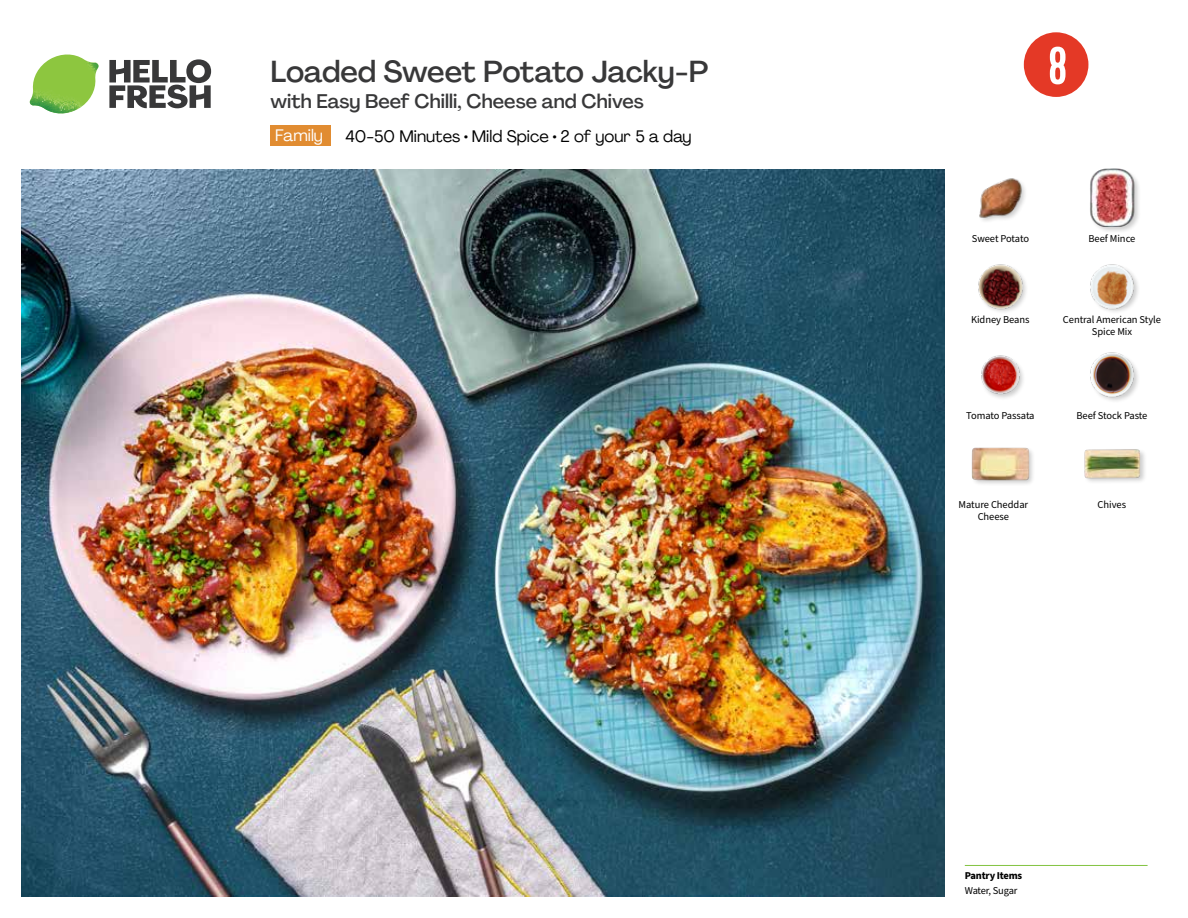
<style>
.page{position:relative;width:1188px;height:918px;background:#fff}
.page>*{position:absolute;margin:0;border:0;box-sizing:border-box;transform-origin:0 0}
.t1{font:54px "Kapra";color:#fff}
.t2{font:500 30px "Agrandir";letter-spacing:-.01em;color:#383839}
.t3{font:500 19.5px "Agrandir";color:#383839}
.t4{font:16.5px "Agrandir";color:#000}
.t5{font:16.5px "Agrandir";color:#fff}
.t6{font:10.5px/12px "Source Sans Pro";letter-spacing:-.005em;color:#000;text-align:center}
.t7{font:700 10.5px "Source Sans Pro";letter-spacing:-.02em;color:#000}
.t8{font:10.5px "Source Sans Pro";letter-spacing:-.025em;color:#000}
</style>
<div class="page">
<svg style="left:109px;top:59px;width:102px;height:49px"></svg>
<img style="left:30px;top:55px;width:69px;height:59px">
<img style="left:21px;top:170px;width:924px;height:727px">
<hr style="left:965px;top:865px;width:183px;height:1px;background:#82c341">
<img style="left:981px;top:355px;width:42px;height:43px">
<div style="left:972px;top:447px;width:64px;height:40px;background:#000;opacity:.2"></div>
<img style="left:972px;top:447px;width:57px;height:40px">
<div style="left:1084px;top:448px;width:63px;height:37px;background:#000;opacity:.2"></div>
<img style="left:1084px;top:448px;width:57px;height:37px">
<img style="left:1090px;top:352px;width:48px;height:49px">
<img style="left:979px;top:178px;width:46px;height:43px">
<img style="left:978px;top:264px;width:48px;height:48px">
<img style="left:1090px;top:264px;width:48px;height:48px">
<div style="left:1090px;top:167px;width:51px;height:66px;background:#000;opacity:.2"></div>
<img style="left:1090px;top:169px;width:51px;height:57px">
<div style="left:271px;top:126px;width:60px;height:20px;background:#e18c31"></div>
<svg style="left:1023px;top:32px;width:66px;height:65px"></svg>
<h2 class="t2" style="left:271px;top:53px;width:439px">Loaded Sweet Potato Jacky-P</h2>
<h3 class="t3" style="left:271px;top:89px;width:375px">with Easy Beef Chilli, Cheese and Chives</h3>
<h3 class="t5" style="left:275px;top:125px;width:49px">Family</h3>
<h3 class="t4" style="left:345px;top:126px;width:348px">40-50 Minutes • Mild Spice • 2 of your 5 a day</h3>
<h1 class="t1" style="left:1048px;top:35px;width:20px">8</h1>
<p class="t6" style="left:972px;top:232px;width:59px">Sweet Potato</p>
<p class="t6" style="left:971px;top:314px;width:60px">Kidney Beans</p>
<p class="t6" style="left:1088px;top:232px;width:48px">Beef Mince</p>
<p class="t6" style="left:1063px;top:314px;width:100px">Central American Style<br>Spice Mix</p>
<p class="t6" style="left:966px;top:410px;width:70px">Tomato Passata</p>
<p class="t6" style="left:1076px;top:410px;width:73px">Beef Stock Paste</p>
<p class="t6" style="left:959px;top:499px;width:71px">Mature Cheddar</p>
<p class="t6" style="left:1098px;top:499px;width:30px">Chives</p>
<p class="t6" style="left:978px;top:511px;width:33px">Cheese</p>
<p class="t7" style="left:965px;top:868px;width:59px">Pantry Items</p>
<p class="t8" style="left:965px;top:883px;width:54px">Water, Sugar</p>
</div>
